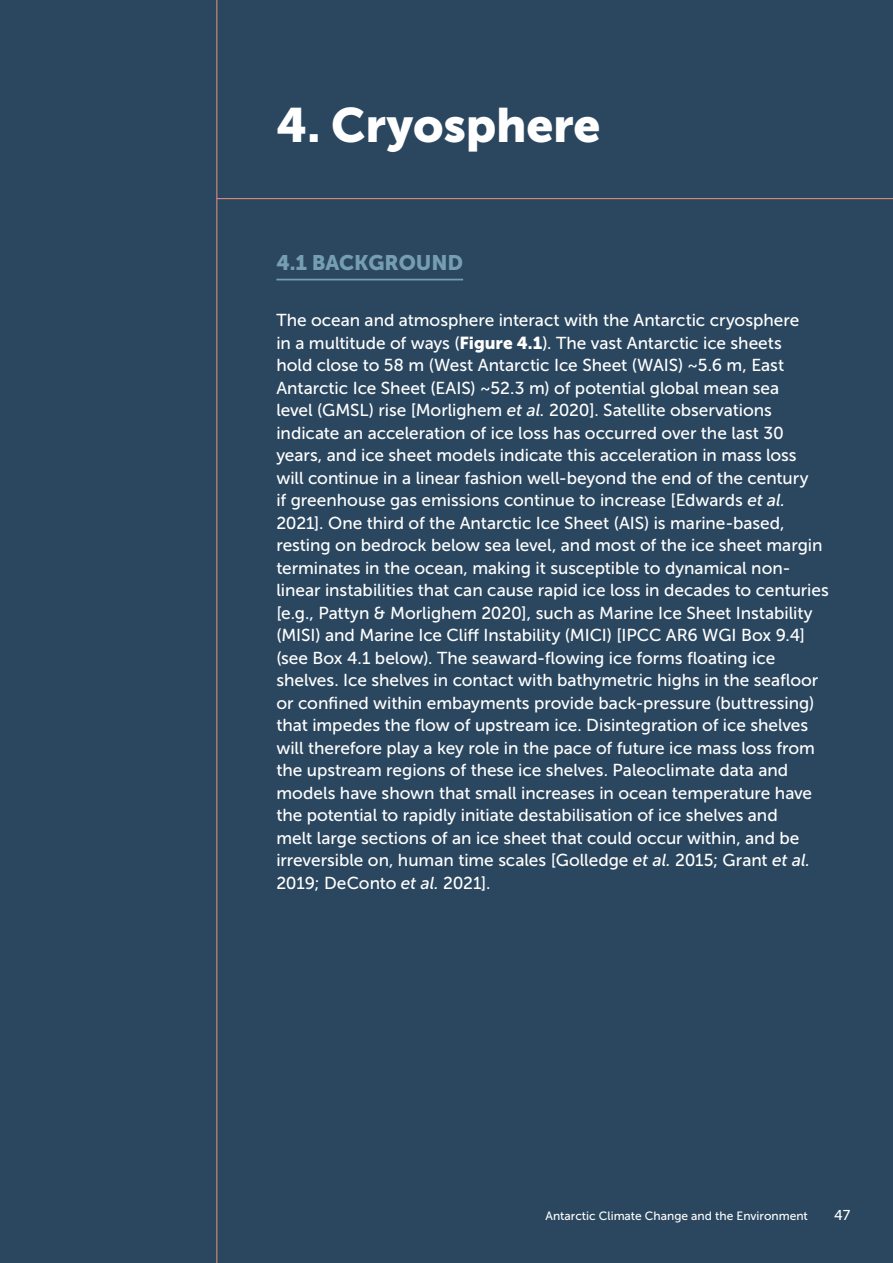
<style>
.page{position:relative;width:893px;height:1263px;background:#2b475f}
.page>*{position:absolute;margin:0;border:0;box-sizing:border-box;transform-origin:0 0}
.t1{font:48px "Museo Sans 900";letter-spacing:-.005em;color:#fff}
.t2{font:21px "Museo Sans 900";letter-spacing:-.005em;color:#759fb0}
.t3{font:17.25px/22.5px "Museo Sans 500";color:#fff}
.t4{font:14.25px "Museo Sans 500";color:#fff}
.t5{font:12px "Museo Sans 500";color:#fff}
.s1{font-family:"Museo Sans 900"}
.s2{font-style:italic}
</style>
<div class="page">
<hr style="left:216px;top:0;width:1px;height:1263px;background:#f0927e">
<hr style="left:217px;top:198px;width:676px;height:1px;background:#f0927e">
<hr style="left:276px;top:279px;width:187px;height:1px;background:#759fb0">
<h1 class="t1" style="left:276px;top:98px;width:326px">4. Cryosphere</h1>
<p class="t2" style="left:276px;top:250px;width:188px">4.1 BACKGROUND</p>
<p class="t3" style="left:276px;top:309px;width:554px">The ocean and atmosphere interact with the Antarctic cryosphere<br>in a multitude of ways (<span class="s1">Figure 4.1</span>). The vast Antarctic ice sheets<br>hold close to 58 m (West Antarctic Ice Sheet (WAIS) ~5.6 m, East Antarctic Ice Sheet (EAIS) ~52.3 m) of potential global mean sea<br>level (GMSL) rise [Morlighem <span class="s2">et al.</span> 2020]. Satellite observations indicate an acceleration of ice loss has occurred over the last 30 years, and ice sheet models indicate this acceleration in mass loss<br>will continue in a linear fashion well-beyond the end of the century<br>if greenhouse gas emissions continue to increase [Edwards <span class="s2">et al.<br></span>2021]. One third of the Antarctic Ice Sheet (AIS) is marine-based, resting on bedrock below sea level, and most of the ice sheet margin terminates in the ocean, making it susceptible to dynamical non&shy;linear instabilities that can cause rapid ice loss in decades to centuries [e.g., Pattyn &amp; Morlighem 2020], such as Marine Ice Sheet Instability (MISI) and Marine Ice Cliff Instability (MICI) [IPCC AR6 WGI Box 9.4] (see Box 4.1 below). The seaward-flowing ice forms floating ice shelves. Ice shelves in contact with bathymetric highs in the seafloor or confined within embayments provide back-pressure (buttressing) that impedes the flow of upstream ice. Disintegration of ice shelves will therefore play a key role in the pace of future ice mass loss from the upstream regions of these ice shelves. Paleoclimate data and models have shown that small increases in ocean temperature have the potential to rapidly initiate destabilisation of ice shelves and<br>melt large sections of an ice sheet that could occur within, and be irreversible on, human time scales [Golledge <span class="s2">et al.</span> 2015; Grant <span class="s2">et al.<br></span>2019; DeConto <span class="s2">et al.</span> 2021].</p>
<p class="t5" style="left:545px;top:1210px;width:264px">Antarctic Climate Change and the Environment</p>
<p class="t4" style="left:834px;top:1208px;width:18px">47</p>
</div>
